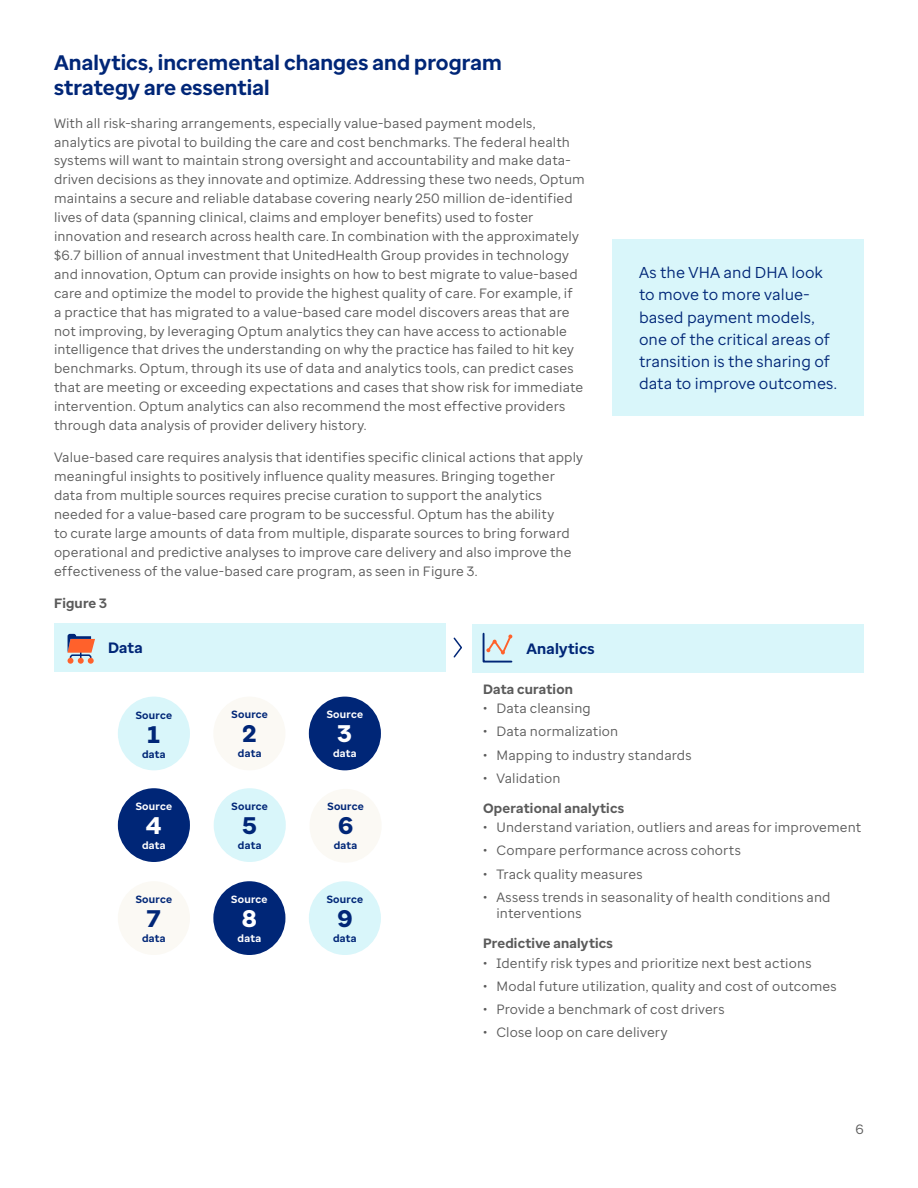
<style>
.page{position:relative;width:918px;height:1188px;background:#fff}
.page>*{position:absolute;margin:0;border:0;box-sizing:border-box;transform-origin:0 0}
.Body{font:800 24px "Optum Sans";color:#002677}
.Body-2{font:800 24px "Optum Sans";color:#fff}
.Subhead{font:700 21px/25.2px "Optum Sans";letter-spacing:.005em;color:#002677}
.Callout_body{font:15.75px/22px "Optum Sans";color:#002677}
.Callout_header{font:700 15px "Optum Sans";letter-spacing:.01em;color:#002677}
.Body-3{font:13.5px/18.9px "Optum Sans";letter-spacing:.01em;color:#5a5a5a}
.Body-4{font:700 13.5px "Optum Sans";letter-spacing:.015em;color:#5a5a5a}
.Body-5{font:700 10.5px "Optum Sans";letter-spacing:.025em;color:#002677}
.Body-6{font:700 10.5px "Optum Sans";letter-spacing:.025em;color:#fff}
</style>
<div class="page">
<div style="left:612px;top:239px;width:252px;height:177px;background:#d9f6fa"></div>
<div style="left:54px;top:623px;width:392px;height:49px;background:#d9f6fa"></div>
<div style="left:472px;top:624px;width:392px;height:49px;background:#d9f6fa"></div>
<svg style="left:453px;top:637px;width:9px;height:21px"></svg>
<svg style="left:68px;top:634px;width:27px;height:30px"></svg>
<svg style="left:483px;top:633px;width:30px;height:30px"></svg>
<div style="left:118px;top:697px;width:72px;height:73px;background:#d9f6fa;border-radius:50%"></div>
<div style="left:213px;top:697px;width:72px;height:73px;background:#fbf9f4;border-radius:50%"></div>
<div style="left:214px;top:788px;width:72px;height:74px;background:#d9f6fa;border-radius:50%"></div>
<div style="left:118px;top:881px;width:72px;height:74px;background:#fbf9f4;border-radius:50%"></div>
<div style="left:310px;top:789px;width:72px;height:74px;background:#fbf9f4;border-radius:50%"></div>
<div style="left:309px;top:697px;width:72px;height:73px;background:#002677;border-radius:50%"></div>
<div style="left:309px;top:881px;width:72px;height:74px;background:#d9f6fa;border-radius:50%"></div>
<div style="left:213px;top:881px;width:72px;height:74px;background:#002677;border-radius:50%"></div>
<div style="left:118px;top:788px;width:72px;height:74px;background:#002677;border-radius:50%"></div>
<p class="Subhead" style="left:54px;top:50px;width:449px">Analytics, incremental changes and program strategy are essential</p>
<p class="Body-3" style="left:54px;top:113px;width:532px">With all risk-sharing arrangements, especially value-based payment models, analytics are pivotal to building the care and cost benchmarks. The federal health systems will want to maintain strong oversight and accountability and make data&shy;driven decisions as they innovate and optimize. Addressing these two needs, Optum maintains a secure and reliable database covering nearly 250 million de-identified lives of data (spanning clinical, claims and employer benefits) used to foster innovation and research across health care. In combination with the approximately $6.7 billion of annual investment that UnitedHealth Group provides in technology and innovation, Optum can provide insights on how to best migrate to value-based care and optimize the model to provide the highest quality of care. For example, if<br>a practice that has migrated to a value-based care model discovers areas that are not improving, by leveraging Optum analytics they can have access to actionable intelligence that drives the understanding on why the practice has failed to hit key benchmarks. Optum, through its use of data and analytics tools, can predict cases that are meeting or exceeding expectations and cases that show risk for immediate intervention. Optum analytics can also recommend the most effective providers through data analysis of provider delivery history.</p>
<p class="Body-3" style="left:54px;top:448px;width:531px">Value-based care requires analysis that identifies specific clinical actions that apply meaningful insights to positively influence quality measures. Bringing together data from multiple sources requires precise curation to support the analytics needed for a value-based care program to be successful. Optum has the ability<br>to curate large amounts of data from multiple, disparate sources to bring forward operational and predictive analyses to improve care delivery and also improve the effectiveness of the value-based care program, as seen in Figure 3.</p>
<p class="Body-4" style="left:54px;top:595px;width:54px">Figure 3</p>
<p class="Callout_body" style="left:639px;top:262px;width:200px">As the VHA and DHA look to move to more value&shy;based payment models, one of the critical areas of transition is the sharing of data to improve outcomes.</p>
<p class="Callout_header" style="left:108px;top:638px;width:36px">Data</p>
<p class="Callout_header" style="left:526px;top:639px;width:70px">Analytics</p>
<p class="Body-4" style="left:483px;top:680px;width:91px">Data curation</p>
<p class="Body-3" style="left:483px;top:699px;width:109px">• Data cleansing</p>
<p class="Body-3" style="left:483px;top:722px;width:137px">• Data normalization</p>
<p class="Body-3" style="left:483px;top:745px;width:210px">• Mapping to industry standards</p>
<p class="Body-3" style="left:483px;top:769px;width:79px">• Validation</p>
<p class="Body-4" style="left:483px;top:799px;width:143px">Operational analytics</p>
<p class="Body-3" style="left:483px;top:818px;width:380px">• Understand variation, outliers and areas for improvement</p>
<p class="Body-3" style="left:483px;top:841px;width:260px">• Compare performance across cohorts</p>
<p class="Body-3" style="left:483px;top:864px;width:161px">• Track quality measures</p>
<p class="Body-3" style="left:496px;top:889px;width:336px;line-height:16.5px;text-indent:-14px">• Assess trends in seasonality of health conditions and interventions</p>
<p class="Body-4" style="left:483px;top:935px;width:132px">Predictive analytics</p>
<p class="Body-3" style="left:483px;top:953px;width:330px">• Identify risk types and prioritize next best actions</p>
<p class="Body-3" style="left:483px;top:976px;width:355px">• Modal future utilization, quality and cost of outcomes</p>
<p class="Body-3" style="left:483px;top:1000px;width:243px">• Provide a benchmark of cost drivers</p>
<p class="Body-3" style="left:483px;top:1023px;width:186px">• Close loop on care delivery</p>
<p class="Body-5" style="left:232px;top:707px;width:38px">Source</p>
<p class="Body" style="left:243px;top:718px;width:15px">2</p>
<p class="Body-5" style="left:238px;top:746px;width:25px">data</p>
<p class="Body-6" style="left:327px;top:707px;width:38px">Source</p>
<p class="Body-2" style="left:338px;top:718px;width:16px">3</p>
<p class="Body-6" style="left:333px;top:746px;width:25px">data</p>
<p class="Body-5" style="left:136px;top:709px;width:38px">Source</p>
<p class="Body" style="left:148px;top:719px;width:14px">1</p>
<p class="Body-5" style="left:142px;top:748px;width:25px">data</p>
<p class="Body-6" style="left:136px;top:799px;width:38px">Source</p>
<p class="Body-2" style="left:146px;top:809px;width:17px">4</p>
<p class="Body-6" style="left:142px;top:838px;width:25px">data</p>
<p class="Body-5" style="left:232px;top:799px;width:38px">Source</p>
<p class="Body" style="left:243px;top:809px;width:16px">5</p>
<p class="Body-5" style="left:238px;top:838px;width:25px">data</p>
<p class="Body-5" style="left:327px;top:799px;width:38px">Source</p>
<p class="Body" style="left:338px;top:809px;width:17px">6</p>
<p class="Body-5" style="left:334px;top:838px;width:25px">data</p>
<p class="Body-5" style="left:136px;top:892px;width:38px">Source</p>
<p class="Body" style="left:147px;top:902px;width:15px">7</p>
<p class="Body-5" style="left:142px;top:931px;width:25px">data</p>
<p class="Body-6" style="left:231px;top:892px;width:38px">Source</p>
<p class="Body-2" style="left:242px;top:902px;width:17px">8</p>
<p class="Body-6" style="left:238px;top:931px;width:25px">data</p>
<p class="Body-5" style="left:327px;top:892px;width:38px">Source</p>
<p class="Body" style="left:337px;top:902px;width:17px">9</p>
<p class="Body-5" style="left:333px;top:931px;width:25px">data</p>
<p class="Body-3" style="left:856px;top:1120px;width:10px">6</p>
</div>
